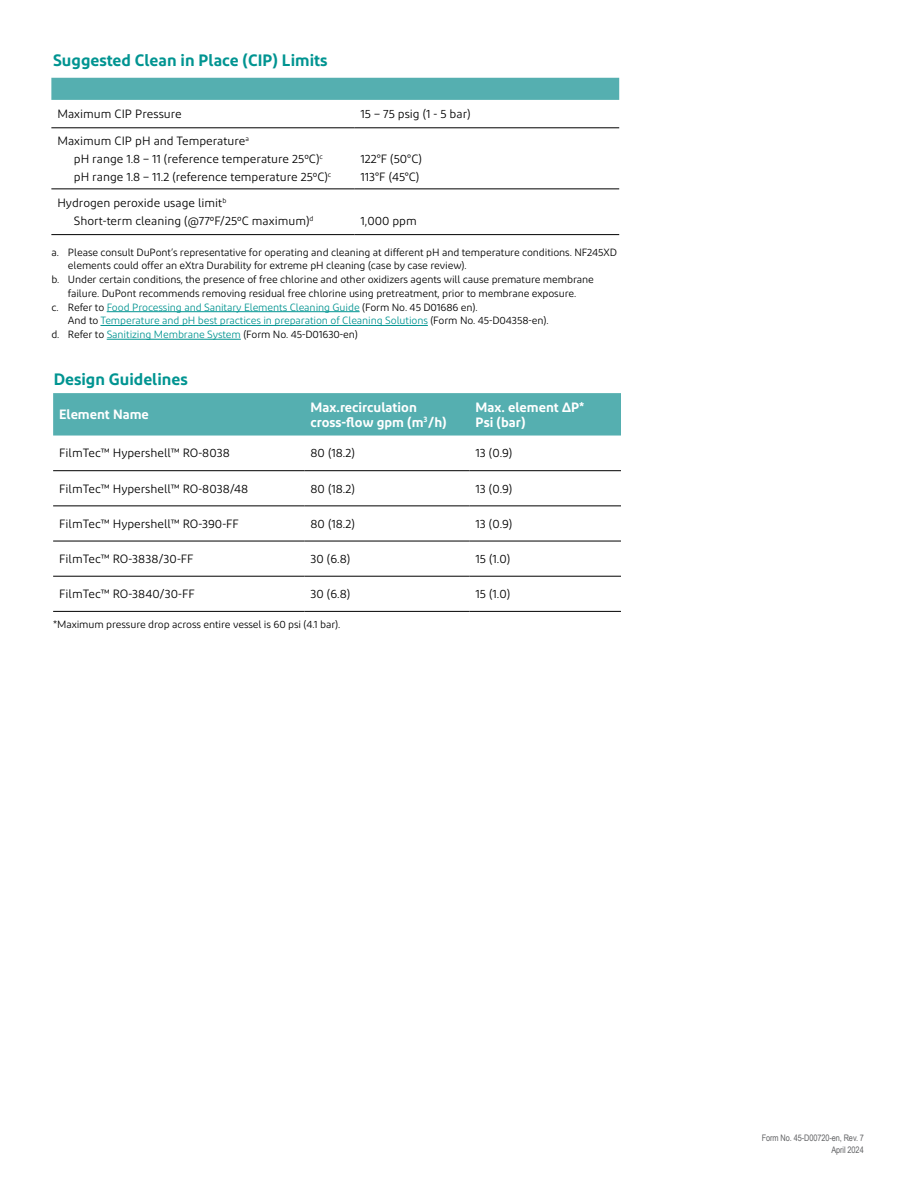
<style>
.page{position:relative;width:918px;height:1188px;background:#fff}
.page>*{position:absolute;margin:0;border:0;box-sizing:border-box;transform-origin:0 0}
.Table_title{font:600 16.5px "Diodrum";color:#009491}
.Table_section_title{font:600 13.5px/15px "Diodrum";color:#fff}
.Table_body_text{font:12px "Diodrum";color:#000}
.Chart_legend{font:10.5px/13.8px "Diodrum";letter-spacing:-.01em;color:#000}
.Chart_legend-2{font:10.5px/13.8px "Diodrum";letter-spacing:-.01em;color:#009491}
.t1{font:9px/12px "Arial Narrow";letter-spacing:-.01em;color:#636466;text-align:right}
.s1{color:#000}
.s2{color:#009491}
</style>
<div class="page">
<div style="left:53px;top:393px;width:568px;height:43px;background:#55afb0"></div>
<hr style="left:53px;top:541px;width:252px;height:1px;background:#000">
<hr style="left:305px;top:541px;width:165px;height:1px;background:#000">
<hr style="left:470px;top:541px;width:151px;height:1px;background:#000">
<hr style="left:53px;top:576px;width:252px;height:1px;background:#000">
<hr style="left:305px;top:576px;width:165px;height:1px;background:#000">
<hr style="left:470px;top:576px;width:151px;height:1px;background:#000">
<hr style="left:53px;top:611px;width:252px;height:1px;background:#000">
<hr style="left:305px;top:611px;width:165px;height:1px;background:#000">
<hr style="left:470px;top:611px;width:151px;height:1px;background:#000">
<hr style="left:53px;top:470px;width:252px;height:1px;background:#000">
<hr style="left:305px;top:470px;width:165px;height:1px;background:#000">
<hr style="left:470px;top:470px;width:151px;height:1px;background:#000">
<hr style="left:53px;top:505px;width:252px;height:1px;background:#000">
<hr style="left:305px;top:505px;width:165px;height:1px;background:#000">
<hr style="left:470px;top:505px;width:151px;height:1px;background:#000">
<div style="left:51px;top:78px;width:568px;height:22px;background:#55afb0"></div>
<hr style="left:51px;top:234px;width:304px;height:1px;background:#000">
<hr style="left:355px;top:234px;width:264px;height:1px;background:#000">
<hr style="left:51px;top:127px;width:304px;height:1px;background:#000">
<hr style="left:355px;top:127px;width:264px;height:1px;background:#000">
<hr style="left:51px;top:188px;width:304px;height:1px;background:#000">
<hr style="left:355px;top:188px;width:264px;height:1px;background:#000">
<hr style="left:107px;top:311px;width:253px;height:1px;background:#009491">
<hr style="left:100px;top:325px;width:328px;height:1px;background:#009491">
<hr style="left:107px;top:339px;width:134px;height:1px;background:#009491">
<p class="Table_title" style="left:53px;top:49px;width:276px">Suggested Clean in Place (CIP) Limits</p>
<p class="Table_body_text" style="left:57px;top:107px;width:126px">Maximum CIP Pressure</p>
<p class="Table_body_text" style="left:361px;top:107px;width:112px">15 – 75 psig (1 - 5 bar)</p>
<p class="Table_body_text" style="left:57px;top:133px;width:193px">Maximum CIP pH and Temperature<sup>a</sup></p>
<p class="Table_body_text" style="left:74px;top:151px;width:251px">pH range 1.8 – 11 (reference temperature 25ºC)<sup>c</sup></p>
<p class="Table_body_text" style="left:74px;top:169px;width:259px">pH range 1.8 – 11.2 (reference temperature 25ºC)<sup>c</sup></p>
<p class="Table_body_text" style="left:361px;top:151px;width:63px">122°F (50°C)</p>
<p class="Table_body_text" style="left:361px;top:169px;width:60px">113°F (45°C)</p>
<p class="Table_body_text" style="left:57px;top:196px;width:171px">Hydrogen peroxide usage limit<sup>b</sup></p>
<p class="Table_body_text" style="left:74px;top:214px;width:241px">Short-term cleaning (@77ºF/25ºC maximum)<sup>d</sup></p>
<p class="Table_body_text" style="left:361px;top:214px;width:58px">1,000 ppm</p>
<p class="Chart_legend" style="left:68px;top:245px;width:551px;text-indent:-16px">a. Please consult DuPont’s representative for operating and cleaning at different pH and temperature conditions. NF245XD elements could offer an eXtra Durability for extreme pH cleaning (case by case review).</p>
<p class="Chart_legend" style="left:51px;top:272px;width:544px;text-align:center">b. Under certain conditions, the presence of free chlorine and other oxidizers agents will cause premature membrane failure. DuPont recommends removing residual free chlorine using pretreatment, prior to membrane exposure.</p>
<p class="Chart_legend-2" style="left:68px;top:300px;width:482px;text-indent:-16px"><span class="s1">c. Refer to</span> Food Processing and Sanitary Elements Cleaning Guide <span class="s1">(Form No. 45 D01686 en).<br>And to</span> Temperature and pH best practices in preparation of Cleaning Solutions <span class="s1">(Form No. 45-D04358-en).</span></p>
<p class="Chart_legend" style="left:51px;top:327px;width:308px">d. Refer to <span class="s2">Sanitizing Membrane System</span> (Form No. 45-D01630-en)</p>
<p class="Table_title" style="left:54px;top:369px;width:135px">Design Guidelines</p>
<p class="Table_section_title" style="left:59px;top:407px;width:91px">Element Name</p>
<p class="Table_section_title" style="left:311px;top:399px;width:138px">Max.recirculation cross-flow gpm (m<sup>3</sup>/h)</p>
<p class="Table_section_title" style="left:476px;top:399px;width:110px">Max. element ΔP*</p>
<p class="Table_section_title" style="left:476px;top:414px;width:51px">Psi (bar)</p>
<p class="Table_body_text" style="left:59px;top:446px;width:172px">FilmTec™ Hypershell™ RO-8038</p>
<p class="Table_body_text" style="left:311px;top:446px;width:46px">80 (18.2)</p>
<p class="Table_body_text" style="left:476px;top:446px;width:38px">13 (0.9)</p>
<p class="Table_body_text" style="left:59px;top:481px;width:191px">FilmTec™ Hypershell™ RO-8038/48</p>
<p class="Table_body_text" style="left:311px;top:481px;width:46px">80 (18.2)</p>
<p class="Table_body_text" style="left:476px;top:481px;width:38px">13 (0.9)</p>
<p class="Table_body_text" style="left:59px;top:516px;width:181px">FilmTec™ Hypershell™ RO-390-FF</p>
<p class="Table_body_text" style="left:311px;top:516px;width:46px">80 (18.2)</p>
<p class="Table_body_text" style="left:476px;top:516px;width:38px">13 (0.9)</p>
<p class="Table_body_text" style="left:59px;top:552px;width:136px">FilmTec™ RO-3838/30-FF</p>
<p class="Table_body_text" style="left:311px;top:552px;width:41px">30 (6.8)</p>
<p class="Table_body_text" style="left:476px;top:552px;width:36px">15 (1.0)</p>
<p class="Table_body_text" style="left:59px;top:587px;width:137px">FilmTec™ RO-3840/30-FF</p>
<p class="Table_body_text" style="left:311px;top:587px;width:41px">30 (6.8)</p>
<p class="Table_body_text" style="left:476px;top:587px;width:36px">15 (1.0)</p>
<p class="Chart_legend" style="left:53px;top:617px;width:289px">*Maximum pressure drop across entire vessel is 60 psi (4.1 bar).</p>
<p class="t1" style="left:762px;top:1131px;width:104px">Form No. 45-D00720-en, Rev. 7<br>April 2024</p>
</div>
